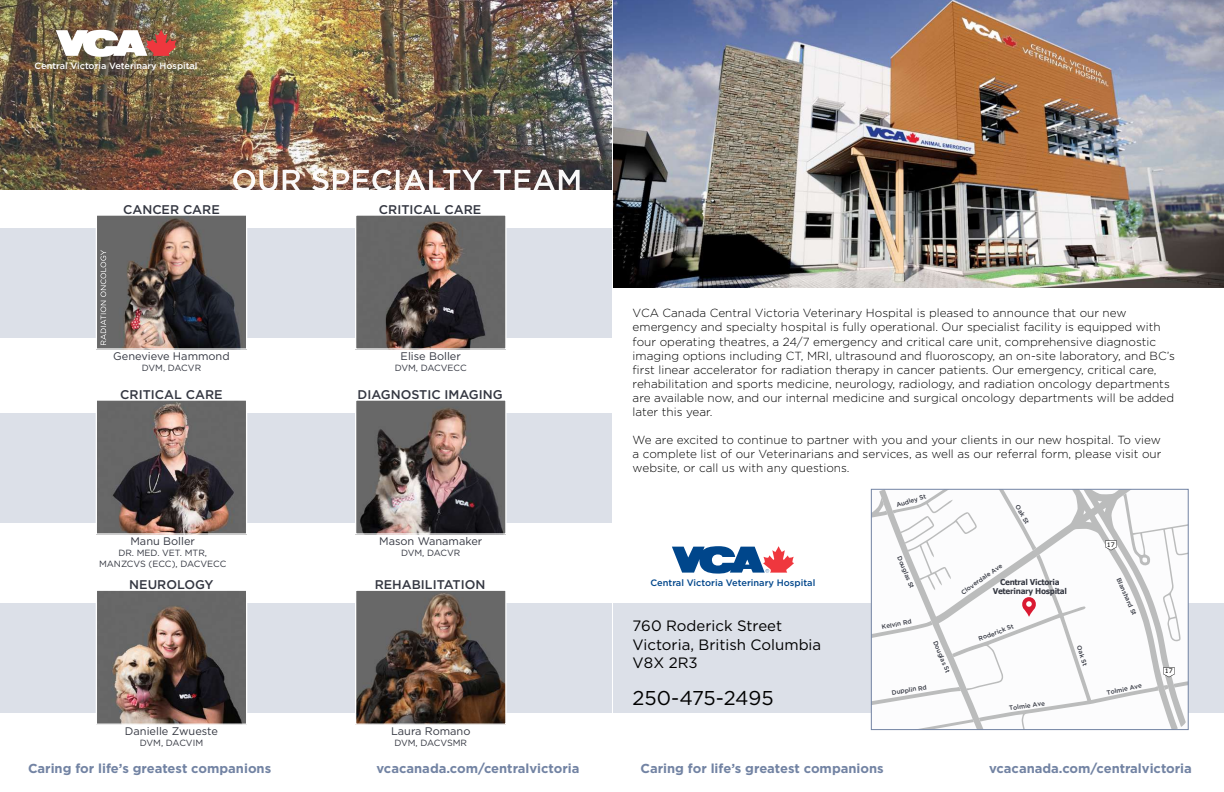
<style>
.page{position:relative;width:1224px;height:792px;background:#fff}
.page>*{position:absolute;margin:0;border:0;box-sizing:border-box;transform-origin:0 0}
.t1{font:20px "Gotham";letter-spacing:-.01em;color:#000}
.t2{font:15px/18.4px "Gotham";color:#000}
.t3{font:700 13px "Gotham";color:#7283a3}
.t4{font:500 12.6px "Gotham";color:#343741}
.t5{font:300 11.8px/14.1px "Gotham";color:#000}
.t6{font:11px "Gotham";color:#343741}
.t7{font:500 9.3px "Gotham";color:#00468b}
.t8{font:500 9.1px "Gotham";color:#fff}
.t9{font:9px/10.8px "Gotham";letter-spacing:-.005em;color:#343741;text-align:center}
.t10{font:9px "Gotham";letter-spacing:-.025em;color:#343741}
.t11{font:700 8px "Verdana";letter-spacing:-.045em;color:#343741;scale:.92 1}
.t12{font:500 6.3px "Gotham";color:#343741}
.t13{font:6.3px "Verdana";color:#000}
</style>
<div class="page">
<div style="left:0;top:228px;width:612px;height:109px;background:#dce0e8"></div>
<div style="left:0;top:413px;width:612px;height:109px;background:#dce0e8"></div>
<div style="left:0;top:604px;width:612px;height:109px;background:#dce0e8"></div>
<img style="left:0;top:0;width:612px;height:190px">
<img style="left:98px;top:216px;width:147px;height:132px">
<div style="left:96px;top:214px;width:151px;height:136px;border:1px solid #fff"></div>
<img style="left:357px;top:216px;width:148px;height:132px">
<div style="left:355px;top:214px;width:152px;height:136px;border:1px solid #fff"></div>
<img style="left:98px;top:401px;width:147px;height:132px">
<div style="left:96px;top:399px;width:151px;height:136px;border:1px solid #fff"></div>
<img style="left:357px;top:401px;width:148px;height:132px">
<div style="left:355px;top:399px;width:152px;height:136px;border:1px solid #fff"></div>
<img style="left:98px;top:592px;width:147px;height:131px">
<div style="left:96px;top:590px;width:151px;height:135px;border:1px solid #fff"></div>
<img style="left:357px;top:592px;width:148px;height:131px">
<div style="left:355px;top:590px;width:152px;height:135px;border:1px solid #fff"></div>
<svg style="left:101px;top:250px;width:5px;height:95px"></svg>
<img style="left:233px;top:169px;width:347px;height:21px">
<svg style="left:56px;top:30px;width:121px;height:27px"></svg>
<div style="left:613px;top:604px;width:611px;height:109px;background:#dce0e8"></div>
<img style="left:613px;top:0;width:611px;height:288px">
<svg style="left:873px;top:491px;width:314px;height:237px"></svg>
<div style="left:871px;top:489px;width:318px;height:241px;border:1px solid #7283a3"></div>
<svg style="left:672px;top:546px;width:122px;height:28px"></svg>
<p class="t8" style="left:36px;top:60px;width:164px">Central Victoria Veterinary Hospital</p>
<p class="t4" style="left:124px;top:202px;width:98px">CANCER CARE</p>
<p class="t4" style="left:380px;top:202px;width:104px">CRITICAL CARE</p>
<p class="t6" style="left:114px;top:349px;width:118px">Genevieve Hammond</p>
<p class="t10" style="left:143px;top:362px;width:61px">DVM, DACVR</p>
<p class="t6" style="left:402px;top:349px;width:62px">Elise Boller</p>
<p class="t9" style="left:396px;top:362px;width:74px">DVM, DACVECC</p>
<p class="t4" style="left:121px;top:387px;width:104px">CRITICAL CARE</p>
<p class="t4" style="left:359px;top:387px;width:147px">DIAGNOSTIC IMAGING</p>
<p class="t6" style="left:131px;top:534px;width:66px">Manu Boller</p>
<p class="t9" style="left:100px;top:547px;width:129px">DR. MED. VET. MTR,<br>MANZCVS (ECC), DACVECC</p>
<p class="t6" style="left:380px;top:534px;width:105px">Mason Wanamaker</p>
<p class="t10" style="left:402px;top:547px;width:61px">DVM, DACVR</p>
<p class="t4" style="left:130px;top:577px;width:86px">NEUROLOGY</p>
<p class="t4" style="left:376px;top:577px;width:112px">REHABILITATION</p>
<p class="t6" style="left:126px;top:725px;width:95px">Danielle Zwueste</p>
<p class="t9" style="left:141px;top:737px;width:65px">DVM, DACVIM</p>
<p class="t6" style="left:392px;top:725px;width:81px">Laura Romano</p>
<p class="t9" style="left:395px;top:737px;width:74px">DVM, DACVSMR</p>
<p class="t5" style="left:633px;top:306px;width:544px">VCA Canada Central Victoria Veterinary Hospital is pleased to announce that our new emergency and specialty hospital is fully operational. Our specialist facility is equipped with four operating theatres, a 24/7 emergency and critical care unit, comprehensive diagnostic imaging options including CT, MRI, ultrasound and fluoroscopy, an on-site laboratory, and BC’s first linear accelerator for radiation therapy in cancer patients. Our emergency, critical care, rehabilitation and sports medicine, neurology, radiology, and radiation oncology departments are available now, and our internal medicine and surgical oncology departments will be added later this year.</p>
<p class="t5" style="left:633px;top:433px;width:530px;text-align:justify">We are excited to continue to partner with you and your clients in our new hospital. To view a complete list of our Veterinarians and services, as well as our referral form, please visit our website, or call us with any questions.</p>
<p class="t7" style="left:650px;top:577px;width:166px">Central Victoria Veterinary Hospital</p>
<p class="t2" style="left:633px;top:617px;width:190px">760 Roderick Street<br>Victoria, British Columbia<br>V8X 2R3</p>
<h1 class="t1" style="left:633px;top:685px;width:142px">250-475-2495</h1>
<p class="t12" style="left:894px;top:501px;width:32px;rotate:-18deg">Audley St</p>
<p class="t12" style="left:895px;top:501px;width:32px;rotate:-18deg">Audley St</p>
<p class="t12" style="left:1020px;top:503px;width:23px;rotate:60deg">Oak St</p>
<p class="t12" style="left:1021px;top:503px;width:23px;rotate:60deg">Oak St</p>
<p class="t12" style="left:902px;top:555px;width:36px;rotate:67deg">Douglas St</p>
<p class="t12" style="left:903px;top:555px;width:36px;rotate:67deg">Douglas St</p>
<p class="t12" style="left:880px;top:623px;width:32px;rotate:-11deg">Kelvin Rd</p>
<p class="t12" style="left:881px;top:623px;width:32px;rotate:-11deg">Kelvin Rd</p>
<p class="t12" style="left:938px;top:639px;width:36px;rotate:67deg">Douglas St</p>
<p class="t12" style="left:939px;top:639px;width:36px;rotate:67deg">Douglas St</p>
<p class="t12" style="left:890px;top:688px;width:37px;rotate:-9deg">Dupplin Rd</p>
<p class="t12" style="left:891px;top:688px;width:37px;rotate:-9deg">Dupplin Rd</p>
<p class="t12" style="left:958px;top:589px;width:50px;rotate:-34deg">Cloverdale Ave</p>
<p class="t12" style="left:959px;top:589px;width:50px;rotate:-34deg">Cloverdale Ave</p>
<p class="t11" style="left:999px;top:577px;width:66px">Central Victoria</p>
<p class="t11" style="left:1000px;top:577px;width:66px">Central Victoria</p>
<p class="t11" style="left:992px;top:586px;width:82px">Veterinary Hospital</p>
<p class="t11" style="left:993px;top:586px;width:82px">Veterinary Hospital</p>
<p class="t12" style="left:976px;top:635px;width:38px;rotate:-21deg">Roderick St</p>
<p class="t12" style="left:977px;top:635px;width:38px;rotate:-21deg">Roderick St</p>
<p class="t12" style="left:1082px;top:644px;width:23px;rotate:72deg">Oak St</p>
<p class="t12" style="left:1083px;top:644px;width:23px;rotate:72deg">Oak St</p>
<p class="t12" style="left:1008px;top:704px;width:37px;rotate:-8deg">Tolmie Ave</p>
<p class="t12" style="left:1009px;top:704px;width:37px;rotate:-8deg">Tolmie Ave</p>
<p class="t13" style="left:1106px;top:540px;width:10px">17</p>
<p class="t13" style="left:1107px;top:540px;width:10px">17</p>
<p class="t12" style="left:1121px;top:577px;width:41px;rotate:66deg">Blanshard St</p>
<p class="t12" style="left:1122px;top:577px;width:41px;rotate:66deg">Blanshard St</p>
<p class="t12" style="left:1105px;top:688px;width:37px;rotate:-11deg">Tolmie Ave</p>
<p class="t12" style="left:1106px;top:688px;width:37px;rotate:-11deg">Tolmie Ave</p>
<p class="t13" style="left:1164px;top:667px;width:10px">17</p>
<p class="t13" style="left:1165px;top:667px;width:10px">17</p>
<p class="t3" style="left:29px;top:760px;width:245px">Caring for life’s greatest companions</p>
<p class="t3" style="left:378px;top:760px;width:204px">vcacanada.com/centralvictoria</p>
<p class="t3" style="left:641px;top:760px;width:245px">Caring for life’s greatest companions</p>
<p class="t3" style="left:989px;top:760px;width:204px">vcacanada.com/centralvictoria</p>
</div>
